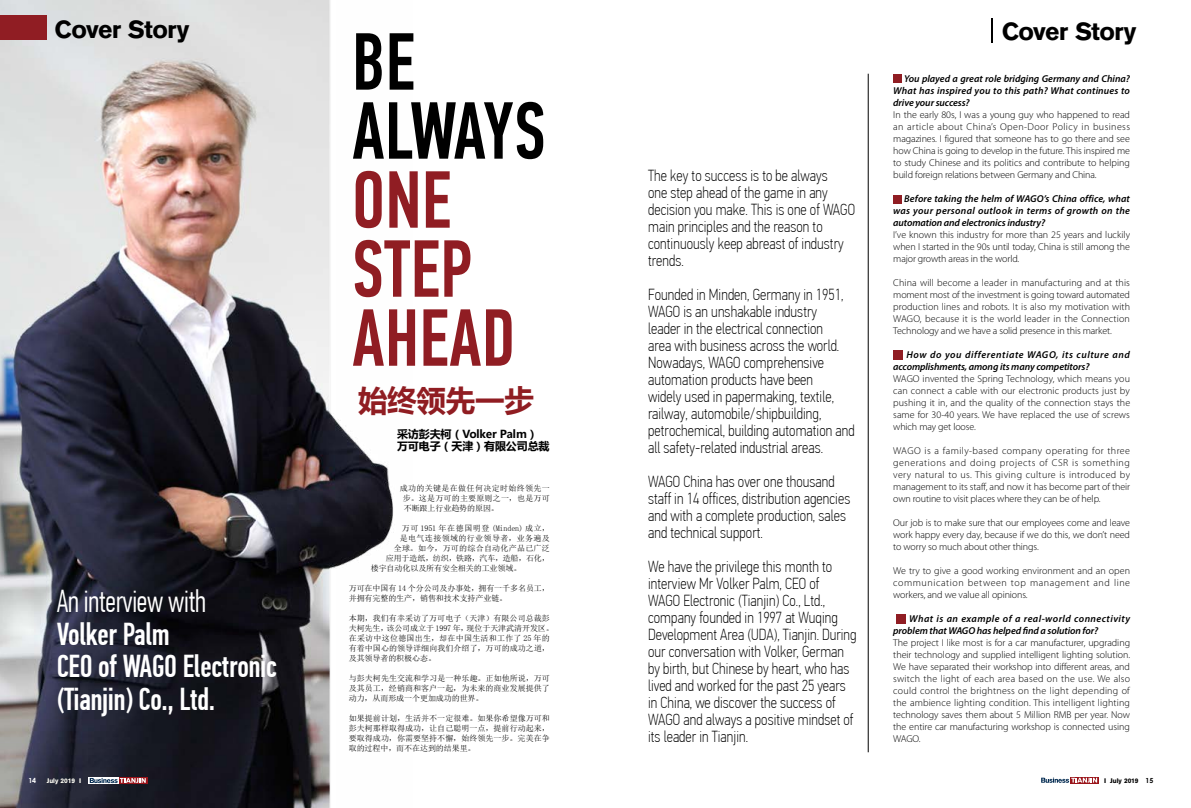
<style>
.page{position:relative;width:1191px;height:808px;background:#fff}
.page>*{position:absolute;margin:0;border:0;box-sizing:border-box;transform-origin:0 0}
.t1{font:500 81px/69px "PF Din Text Comp Pro";letter-spacing:.005em;color:#901d23;scale:.95 1}
.t2{font:500 81px/69px "PF Din Text Comp Pro";letter-spacing:-.035em;color:#000;scale:.95 1}
.t3{font:500 31.7px/32.6px "PF Din Text Comp Pro";letter-spacing:-.01em;color:#fff;scale:.95 1}
.t4{font:300 31.7px "PF Din Text Comp Pro";letter-spacing:-.01em;color:#fff;scale:.95 1}
.t5{font:700 29.6px "Microsoft Ya Hei";letter-spacing:-.01em;color:#901d22}
.t6{font:700 26px "Accius TOT";letter-spacing:-.02em;color:#000}
.t7{font:100 16px/17px "PF Din Text Cond Pro";letter-spacing:.005em;color:#000;scale:.95 1}
.t8{font:700 11px/12px "Microsoft Ya Hei";letter-spacing:-.01em;color:#000}
.t9{font:300 10px/12px "Myriad Pro";letter-spacing:-.01em;color:#000;text-align:justify}
.t10{font:italic 600 10px/12px "Myriad Pro";letter-spacing:-.005em;color:#000;text-align:justify}
.t11{font:italic 600 10px/12px "Myriad Pro";letter-spacing:.03em;color:#000}
.t12{font:8px/10px "Sim Sun";letter-spacing:.005em;color:#000;text-align:justify}
.t13{font:8px "Sim Sun";letter-spacing:.035em;color:#000}
.t14{font:8px "Sim Sun";letter-spacing:.05em;color:#000}
.t15{font:700 7px "Accius TOT";letter-spacing:-.01em;color:#000}
.t16{font:700 7px "Accius TOT";letter-spacing:-.01em;color:#fffef5}
.t17{font:700 7px "Century Gothic";color:#fff}
.s1{font-family:"Century Gothic"}
</style>
<div class="page">
<img style="left:0;top:0;width:394px;height:808px">
<hr style="left:867px;top:74px;width:1px;height:678px;background:#000">
<div style="left:893px;top:75px;width:8px;height:8px;background:#901d23"></div>
<div style="left:893px;top:196px;width:8px;height:8px;background:#901d23"></div>
<div style="left:893px;top:350px;width:10px;height:10px;background:#901d23"></div>
<div style="left:896px;top:614px;width:10px;height:10px;background:#901d23"></div>
<div style="left:0;top:16px;width:47px;height:24px;background:#901d23"></div>
<svg style="left:991px;top:18px;width:1px;height:24px"></svg>
<svg style="left:1070px;top:777px;width:28px;height:7px"></svg>
<svg style="left:1041px;top:778px;width:56px;height:5px"></svg>
<svg style="left:89px;top:777px;width:30px;height:7px"></svg>
<div style="left:119px;top:777px;width:28px;height:7px;background:#9a141a"></div>
<svg style="left:90px;top:778px;width:56px;height:5px"></svg>
<h3 class="t6" style="left:55px;top:14px;width:136px">Cover Story</h3>
<h3 class="t6" style="left:1001px;top:17px;width:136px">Cover Story</h3>
<h1 class="t2" style="left:352px;top:28px;width:205px">Be<br>Always</h1>
<h1 class="t1" style="left:352px;top:166px;width:173px">One<br>Step<br>Ahead</h1>
<h3 class="t7" style="left:648px;top:167px;width:219px">The key to success is to be always<br>one step ahead of the game in any decision you make. This is one of WAGO main principles and the reason to continuously keep abreast of industry trends.</h3>
<p class="t10" style="left:893px;top:72px;width:238px;text-indent:11px">You played a great role bridging Germany and China?<br>What has inspired you to this path? What continues to drive your success?</p>
<p class="t9" style="left:893px;top:109px;width:238px">In the early 80s, I was a young guy who happened to read an article about China’s Open-Door Policy in business magazines. I figured that someone has to go there and see how China is going to develop in the future. This inspired me to study Chinese and its politics and contribute to helping build foreign relations between Germany and China.</p>
<p class="t10" style="left:893px;top:192px;width:238px;text-indent:11px">Before taking the helm of WAGO’s China office, what was your personal outlook in terms of growth on the automation and electronics industry?</p>
<p class="t9" style="left:893px;top:229px;width:238px">I’ve known this industry for more than 25 years and luckily when I started in the 90s until today, China is still among the major growth areas in the world.</p>
<p class="t9" style="left:893px;top:277px;width:238px">China will become a leader in manufacturing and at this moment most of the investment is going toward automated production lines and robots. It is also my motivation with WAGO, because it is the world leader in the Connection Technology and we have a solid presence in this market.</p>
<p class="t10" style="left:893px;top:348px;width:238px;text-indent:13px">How do you differentiate WAGO, its culture and accomplishments, among its many competitors?</p>
<p class="t9" style="left:893px;top:373px;width:238px">WAGO invented the Spring Technology, which means you can connect a cable with our electronic products just by pushing it in, and the quality of the connection stays the same for 30-40 years. We have replaced the use of screws which may get loose.</p>
<p class="t9" style="left:893px;top:445px;width:238px">WAGO is a family-based company operating for three generations and doing projects of CSR is something very natural to us. This giving culture is introduced by management to its staff, and now it has become part of their own routine to visit places where they can be of help.</p>
<p class="t9" style="left:893px;top:517px;width:238px">Our job is to make sure that our employees come and leave work happy every day, because if we do this, we don’t need to worry so much about other things.</p>
<p class="t9" style="left:893px;top:565px;width:238px">We try to give a good working environment and an open communication between top management and line workers, and we value all opinions.</p>
<p class="t11" style="left:893px;top:612px;width:238px;text-indent:16px">What is an example of a real-world connectivity problem that WAGO has helped find a solution for?</p>
<p class="t9" style="left:893px;top:637px;width:238px">The project I like most is for a car manufacturer, upgrading their technology and supplied intelligent lighting solution.<br>We have separated their workshop into different areas, and switch the light of each area based on the use. We also could control the brightness on the light depending of the ambience lighting condition. This intelligent lighting technology saves them about 5 Million RMB per year. Now the entire car manufacturing workshop is connected using WAGO.</p>
<p class="t7" style="left:648px;top:286px;width:219px">Founded in Minden, Germany in 1951, WAGO is an unshakable industry<br>leader in the electrical connection<br>area with business across the world.<br>Nowadays, WAGO comprehensive automation products have been<br>widely used in papermaking, textile, railway, automobile/shipbuilding, petrochemical, building automation and all safety-related industrial areas.</p>
<h3 class="t7" style="left:648px;top:473px;width:214px">WAGO China has over one thousand staff in 14 offices, distribution agencies and with a complete production, sales and technical support.</h3>
<p class="t7" style="left:648px;top:558px;width:221px">We have the privilege this month to interview Mr Volker Palm, CEO of<br>WAGO Electronic (Tianjin) Co., Ltd., company founded in 1997 at Wuqing Development Area (UDA), Tianjin. During our conversation with Volker, German by birth, but Chinese by heart, who has lived and worked for the past 25 years in China, we discover the success of WAGO and always a positive mindset of its leader in Tianjin.</p>
<h3 class="t5" style="left:358px;top:380px;width:177px">始终领先一步</h3>
<p class="t8" style="left:397px;top:428px;width:154px">采访彭夫柯（Volker Palm）万可电子（天津）有限公司总裁</p>
<p class="t12" style="left:403px;top:483px;width:148px;text-indent:-3px">成功的关键是在做任何决定时始终领先一步。这是万可的主要原则之一，也是万可不断跟上行业趋势的原因。</p>
<p class="t12" style="left:402px;top:523px;width:149px">万可 1951 年在德国明登 (Minden) 成立，</p>
<p class="t14" style="left:400px;top:534px;width:151px">是电气连接领域的行业领导者，业务遍及</p>
<p class="t13" style="left:394px;top:544px;width:158px">全球。如今，万可的综合自动化产品已广泛</p>
<p class="t12" style="left:386px;top:553px;width:165px">应用于造纸，纺织，铁路，汽车，造船，石化，</p>
<p class="t12" style="left:371px;top:563px;width:152px">楼宇自动化以及所有安全相关的工业领域。</p>
<p class="t12" style="left:349px;top:583px;width:202px">万可在中国有 14 个分公司及办事处，拥有一千多名员工，并拥有完整的生产，销售和技术支持产业链。</p>
<p class="t12" style="left:349px;top:613px;width:206px;text-align:left">本期，我们有幸采访了万可电子（天津）有限公司总裁彭夫柯先生，该公司成立于 1997 年，现位于天津武清开发区。在采访中这位德国出生，却在中国生活和工作了 25 年的有着中国心的领导详细向我们介绍了，万可的成功之道，及其领导者的积极心态。</p>
<p class="t12" style="left:349px;top:673px;width:203px">与彭夫柯先生交流和学习是一种乐趣。正如他所说，万可及其员工，经销商和客户一起，为未来的商业发展提供了动力，从而形成一个更加成功的世界。</p>
<p class="t12" style="left:349px;top:713px;width:203px">如果提前计划，生活并不一定很难。如果你希望像万可和彭夫柯那样取得成功，让自己聪明一点，提前行动起来，要取得成功，你需要坚持不懈，始终领先一步。完美在争取的过程中，而不在达到的结果里。</p>
<h2 class="t4" style="left:57px;top:583px;width:159px">An interview with</h2>
<h2 class="t3" style="left:57px;top:618px;width:233px">Volker Palm<br>CEO of WAGO Electronic (Tianjin) Co., Ltd.</h2>
<p class="t17" style="left:28px;top:775px;width:9px">14</p>
<p class="t16" style="left:47px;top:777px;width:36px">July 2019 I</p>
<p class="t15" style="left:1104px;top:776px;width:51px">I July 2019 <span class="s1">15</span></p>
</div>
